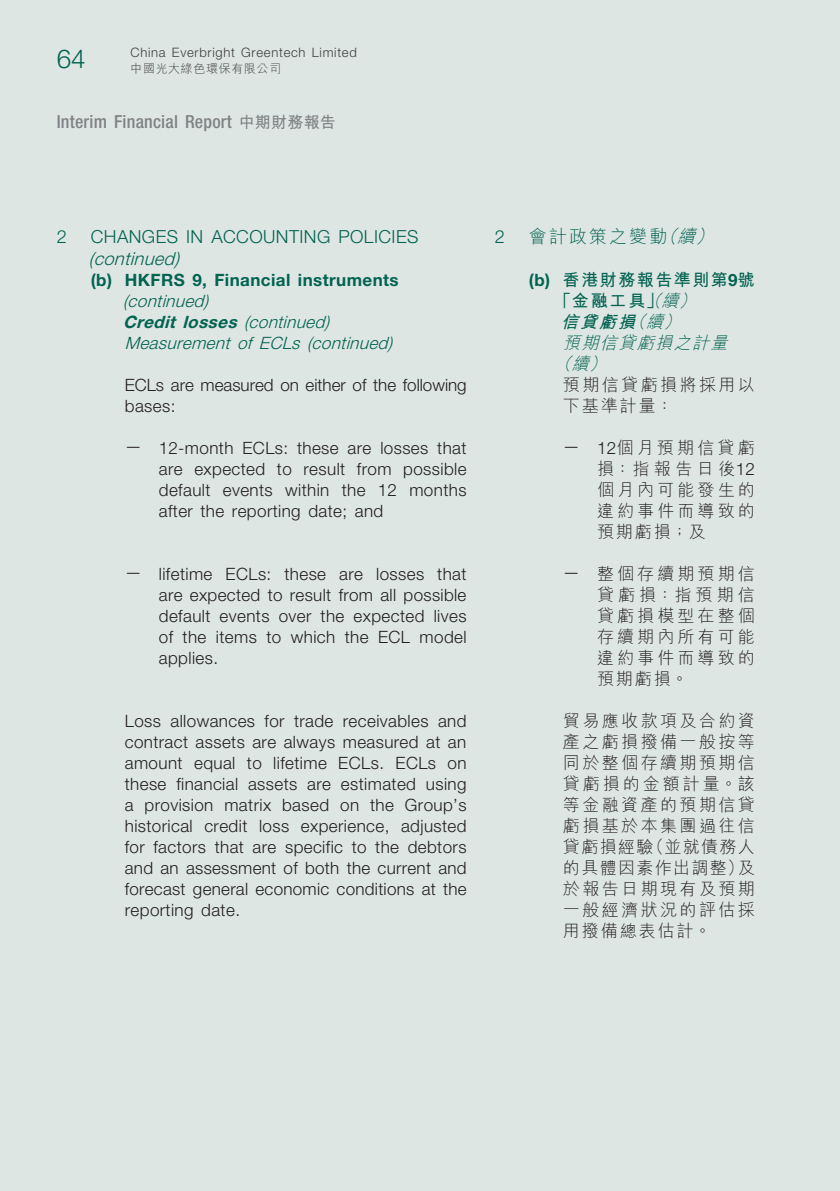
<style>
.page{position:relative;width:840px;height:1191px;background:#fff}
.page>*{position:absolute;margin:0;border:0;box-sizing:border-box;transform-origin:0 0}
.t1{font:300 26px "Helvetica Neue LT Std";color:#026350}
._03_H1{font:300 18px/22px "Helvetica Neue LT Std";letter-spacing:.025em;color:#026350}
.t2{font:500 condensed 18px "Helvetica Neue LT Std";letter-spacing:.01em;color:#808285}
._03_H1-2{font:300 18px "M Hei HK";letter-spacing:.115em;color:#026350}
._13_____P4{font:300 17px/21px "Helvetica Neue LT Std";letter-spacing:.015em;color:#231f20}
._09_______IN4{font:300 17px/21px "Helvetica Neue LT Std";letter-spacing:.025em;color:#231f20;text-align:justify}
._13_____P4-2{font:300 17px/21px "M Hei HK";letter-spacing:.14em;color:#231f20}
._09_______IN4-2{font:300 17px/21px "M Hei HK";letter-spacing:.18em;color:#231f20;text-align:justify}
._04___H2{font:700 17px/21px "Helvetica Neue LT Std";letter-spacing:.025em;color:#026350}
._06_______H4{font:italic 300 17px "Helvetica Neue LT Std";color:#026350}
._04___H2-2{font:700 17px/21px "M Hei HK";letter-spacing:.085em;color:#026350}
._05_____H3{font:italic 700 17px "Helvetica Neue LT Std";color:#026350}
._06_______H4-2{font:italic 300 17px/21px "M Hei HK";color:#026350}
._05_____H3-2{font:italic 700 17px "M Hei HK";color:#026350}
.t3{font:300 13px "Helvetica Neue LT Std";letter-spacing:.055em;color:#3e3e3f}
.t4{font:300 12px "M Hei HK";letter-spacing:.05em;color:#3e3e3f}
.s1{font-family:"M Hei HK";font-weight:700;font-stretch:normal;font-size:16px}
.s2{font-style:italic}
.s3{font-weight:300;font-style:italic}
.s4{font-weight:300}
.s5{font-family:"Helvetica Neue LT Std"}
</style>
<div class="page">
<div style="left:0;top:0;width:839px;height:1191px;background:#dee6e3"></div>
<h1 class="t1" style="left:57px;top:42px;width:30px">64</h1>
<p class="t3" style="left:130px;top:45px;width:228px">China Everbright Greentech Limited</p>
<p class="t4" style="left:130px;top:60px;width:152px">中國光大綠色環保有限公司</p>
<p class="t2" style="left:57px;top:111px;width:280px">Interim Financial Report <span class="s1">中期財務報告</span></p>
<p class="_03_H1" style="left:57px;top:225px;width:12px">2</p>
<p class="_03_H1" style="left:89px;top:225px;width:331px">CHANGES IN ACCOUNTING POLICIES <span class="s2">(continued)</span></p>
<p class="_04___H2" style="left:123px;top:269px;width:277px;text-indent:-32px">(b) HKFRS 9, Financial instruments <span class="s3">(continued)</span></p>
<p class="_05_____H3" style="left:123px;top:311px;width:208px">Credit losses <span class="s4">(continued)</span></p>
<p class="_06_______H4" style="left:125px;top:332px;width:269px">Measurement of ECLs (continued)</p>
<p class="_13_____P4" style="left:125px;top:374px;width:343px">ECLs are measured on either of the following bases:</p>
<p class="_09_______IN4" style="left:159px;top:437px;width:309px;text-indent:-34px">— 12-month ECLs: these are losses that are expected to result from possible default events within the 12 months after the reporting date; and</p>
<p class="_09_______IN4" style="left:159px;top:563px;width:309px;text-indent:-34px">— lifetime ECLs: these are losses that are expected to result from all possible default events over the expected lives of the items to which the ECL model applies.</p>
<p class="_13_____P4" style="left:125px;top:710px;width:343px;text-align:justify">Loss allowances for trade receivables and contract assets are always measured at an amount equal to lifetime ECLs. ECLs on these financial assets are estimated using a provision matrix based on the Group’s historical credit loss experience, adjusted for factors that are specific to the debtors and an assessment of both the current and forecast general economic conditions at the reporting date.</p>
<p class="_03_H1" style="left:494px;top:225px;width:12px">2</p>
<p class="_03_H1-2" style="left:528px;top:224px;width:192px">會計政策之變動<span class="s2">（續）</span></p>
<p class="_04___H2-2" style="left:554px;top:268px;width:202px;text-indent:-26px"><span class="s5">(b)</span> 香港財務報告準則第<span class="s5">9</span>號「金融工具」<span class="s3">（續）</span></p>
<p class="_05_____H3-2" style="left:561px;top:309px;width:127px">信貸虧損<span class="s4">（續）</span></p>
<p class="_06_______H4-2" style="left:554px;top:331px;width:180px;text-indent:8px">預期信貸虧損之計量（續）</p>
<p class="_13_____P4-2" style="left:562px;top:373px;width:193px">預期信貸虧損將採用以下基準計量：</p>
<p class="_09_______IN4-2" style="left:596px;top:436px;width:159px;text-indent:-34px"><span class="s5">— 12</span>個月預期信貸虧損：指報告日後<span class="s5">12</span>個月內可能發生的違約事件而導致的預期虧損；及</p>
<p class="_09_______IN4-2" style="left:596px;top:562px;width:159px;text-indent:-34px"><span class="s5">—</span> 整個存續期預期信貸虧損：指預期信貸虧損模型在整個存續期內所有可能違約事件而導致的預期虧損。</p>
<p class="_13_____P4-2" style="left:562px;top:709px;width:193px;text-align:justify">貿易應收款項及合約資產之虧損撥備一般按等同於整個存續期預期信貸虧損的金額計量。該等金融資產的預期信貸虧損基於本集團過往信貸虧損經驗（並就債務人的具體因素作出調整）及於報告日期現有及預期一般經濟狀況的評估採用撥備總表估計。</p>
</div>
